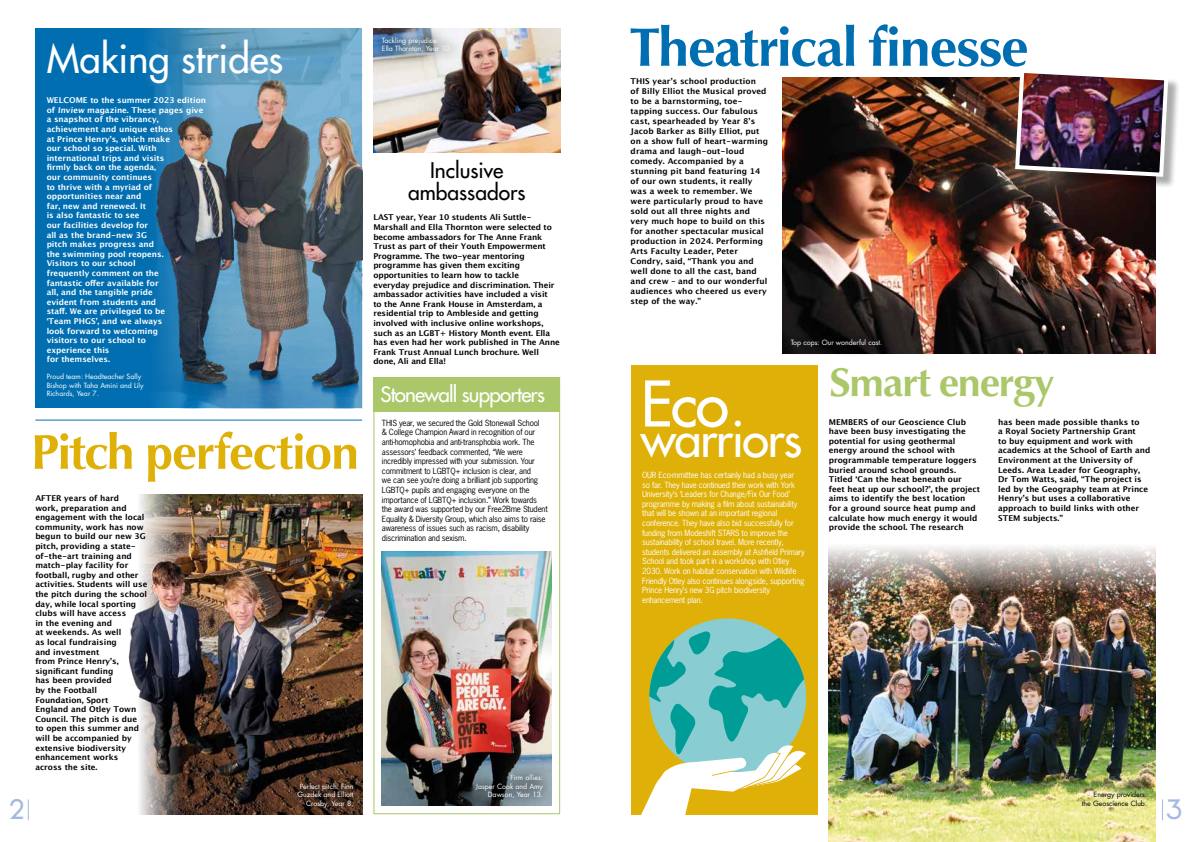
<style>
.page{position:relative;width:1191px;height:842px;background:#fff}
.page>*{position:absolute;margin:0;border:0;box-sizing:border-box;transform-origin:0 0}
.t1{font:500 61.1px "Futura Std";color:#fff}
.t2{font:700 55.5px "Classico URW";letter-spacing:-.02em;color:#006eb1}
.t3{font:700 50px "Classico URW";letter-spacing:-.02em;color:#dfb007}
.t4{font:500 49px "Futura Std";letter-spacing:-.03em;color:#fff}
.t5{font:700 41.1px "Classico URW";letter-spacing:-.03em;color:#aac769}
.t6{font:500 38.5px "Futura Std";color:#fff}
.t7{font:28.2px "Chalet London Nineteen Seventy";color:#a3b9e0}
.t8{font:500 21px/22px "Futura Std";color:#000;text-align:center}
.t9{font:500 20.7px "Futura Std";letter-spacing:-.04em;color:#fff}
.t10{font:700 8px/9.6px "Lucida Grande";color:#000}
.t11{font:700 8px/9.6px "Lucida Grande";color:#fff}
.t12{font:8px/9.6px "News Gothic Std";letter-spacing:-.02em;color:#fff}
.t13{font:8px/9.6px "News Gothic Std";letter-spacing:-.02em;color:#000}
.t14{font:7px/8.4px "Futura Std";color:#fff;text-align:right}
.t15{font:7px/8.4px "Futura Std";color:#000;text-align:right}
</style>
<div class="page">
<img style="left:829px;top:546px;width:326px;height:296px">
<div style="left:35px;top:28px;width:327px;height:380px;background:#006eb1"></div>
<div style="left:631px;top:366px;width:186px;height:449px;background:#dfb007"></div>
<hr style="left:35px;top:420px;width:327px;height:1px;background:#006eb1">
<svg style="left:1162px;top:799px;width:1px;height:21px"></svg>
<div style="left:373px;top:377px;width:187px;height:437px;background:#fff;border:1px solid #aac769"></div>
<div style="left:373px;top:377px;width:187px;height:34px;background:#aac769"></div>
<svg style="left:28px;top:799px;width:1px;height:21px"></svg>
<img style="left:148px;top:28px;width:214px;height:380px">
<img style="left:382px;top:551px;width:169px;height:254px">
<img style="left:373px;top:28px;width:187px;height:125px">
<img style="left:782px;top:77px;width:373px;height:277px">
<img style="left:139px;top:495px;width:223px;height:319px">
<img style="left:129px;top:559px;width:233px;height:217px">
<div style="left:286px;top:771px;width:79px;height:47px;background:#000;opacity:.75"></div>
<div style="left:1017px;top:71px;width:163px;height:118px;background:#000;opacity:.33"></div>
<img style="left:1013px;top:71px;width:157px;height:108px">
<div style="left:779px;top:328px;width:113px;height:30px;background:#000;opacity:.75"></div>
<div style="left:370px;top:25px;width:92px;height:39px;background:#000;opacity:.75"></div>
<div style="left:464px;top:763px;width:90px;height:47px;background:#000;opacity:.75"></div>
<div style="left:1076px;top:786px;width:76px;height:26px;background:#fff;opacity:.75"></div>
<svg style="left:641px;top:618px;width:166px;height:197px"></svg>
<h3 class="t6" style="left:47px;top:35px;width:238px">Making strides</h3>
<p class="t11" style="left:47px;top:95px;width:161px">WELCOME to the summer 2023 edition of Inview magazine. These pages give a snapshot of the vibrancy, achievement and unique ethos<br>at Prince Henry’s, which make<br>our school so special. With international trips and visits<br>firmly back on the agenda,<br>our community continues<br>to thrive with a myriad of opportunities near and<br>far, new and renewed. It<br>is also fantastic to see<br>our facilities develop for<br>all as the brand-new 3G<br>pitch makes progress and<br>the swimming pool reopens.<br>Visitors to our school<br>frequently comment on the<br>fantastic offer available for<br>all, and the tangible pride<br>evident from students and<br>staff. We are privileged to be<br>‘Team PHGS’, and we always<br>look forward to welcoming<br>visitors to our school to<br>experience this<br>for themselves.</p>
<p class="t14" style="left:47px;top:373px;width:98px;text-align:left">Proud team: Headteacher Sally<br>Bishop with Taha Amini and Lily<br>Richards, Year 7.</p>
<h3 class="t7" style="left:10px;top:792px;width:16px">2</h3>
<h3 class="t3" style="left:31px;top:415px;width:329px">Pitch perfection</h3>
<p class="t10" style="left:35px;top:493px;width:114px">AFTER years of hard<br>work, preparation and engagement with the local community, work has now begun to build our new 3G pitch, providing a state&shy;of-the-art training and match-play facility for football, rugby and other activities. Students will use the pitch during the school day, while local sporting clubs will have access<br>in the evening and<br>at weekends. As well<br>as local fundraising<br>and investment<br>from Prince Henry’s, significant funding<br>has been provided<br>by the Football<br>Foundation, Sport<br>England and Otley Town<br>Council. The pitch is due to open this summer and will be accompanied by extensive biodiversity enhancement works<br>across the site.</p>
<p class="t14" style="left:297px;top:782px;width:58px">Perfect pitch: Finn<br>Guzdek and Elliott<br>Crosby, Year 8.</p>
<p class="t14" style="left:382px;top:36px;width:72px;text-align:left">Tackling prejudice:<br>Ella Thornton, Year 10.</p>
<h3 class="t8" style="left:408px;top:159px;width:119px">Inclusive ambassadors</h3>
<p class="t10" style="left:373px;top:213px;width:188px">LAST year, Year 10 students Ali Suttle-Marshall and Ella Thornton were selected to become ambassadors for The Anne Frank Trust as part of their Youth Empowerment Programme. The two-year mentoring programme has given them exciting opportunities to learn how to tackle<br>everyday prejudice and discrimination. Their ambassador activities have included a visit<br>to the Anne Frank House in Amsterdam, a residential trip to Ambleside and getting involved with inclusive online workshops, such as an LGBT+ History Month event. Ella has even had her work published in The Anne Frank Trust Annual Lunch brochure. Well done, Ali and Ella!</p>
<h3 class="t9" style="left:380px;top:381px;width:166px">Stonewall supporters</h3>
<p class="t13" style="left:382px;top:418px;width:167px">THIS year, we secured the Gold Stonewall School<br>&amp; College Champion Award in recognition of our anti-homophobia and anti-transphobia work. The assessors’ feedback commented, “We were incredibly impressed with your submission. Your commitment to LGBTQ+ inclusion is clear, and<br>we can see you’re doing a brilliant job supporting LGBTQ+ pupils and engaging everyone on the importance of LGBTQ+ inclusion.” Work towards the award was supported by our Free2Bme Student Equality &amp; Diversity Group, which also aims to raise awareness of issues such as racism, disability discrimination and sexism.</p>
<p class="t14" style="left:476px;top:774px;width:69px">Firm allies:<br>Jasper Cook and Amy<br>Dawson, Year 13.</p>
<h2 class="t2" style="left:631px;top:6px;width:399px">Theatrical finesse</h2>
<p class="t10" style="left:630px;top:76px;width:139px;line-height:10px">THIS year’s school production<br>of Billy Elliot the Musical proved to be a barnstorming, toe&shy;tapping success. Our fabulous cast, spearheaded by Year 8’s<br>Jacob Barker as Billy Elliot, put on a show full of heart-warming drama and laugh-out-loud comedy. Accompanied by a stunning pit band featuring 14 of our own students, it really was a week to remember. We were particularly proud to have sold out all three nights and very much hope to build on this for another spectacular musical production in 2024. Performing<br>Arts Faculty Leader, Peter<br>Condry, said, “Thank you and well done to all the cast, band and crew – and to our wonderful audiences who cheered us every step of the way.”</p>
<p class="t14" style="left:790px;top:339px;width:93px">Top cops: Our wonderful cast.</p>
<h1 class="t1" style="left:640px;top:366px;width:90px">Eco</h1>
<h3 class="t4" style="left:640px;top:408px;width:163px">warriors</h3>
<p class="t12" style="left:642px;top:470px;width:164px">OUR Eco-mmittee has certainly had a busy year<br>so far. They have continued their work with York University’s ‘Leaders for Change/Fix Our Food’ programme by making a film about sustainability that will be shown at an important regional conference. They have also bid successfully for funding from Modeshift STARS to improve the sustainability of school travel. More recently, students delivered an assembly at Ashfield Primary School and took part in a workshop with Otley 2030. Work on habitat conservation with Wildlife Friendly Otley also continues alongside, supporting Prince Henry’s new 3G pitch biodiversity enhancement plan.</p>
<h3 class="t5" style="left:829px;top:352px;width:226px">Smart energy</h3>
<p class="t10" style="left:829px;top:417px;width:153px">MEMBERS of our Geoscience Club have been busy investigating the potential for using geothermal energy around the school with programmable temperature loggers buried around school grounds.<br>Titled ‘Can the heat beneath our<br>feet heat up our school?’, the project aims to identify the best location<br>for a ground source heat pump and calculate how much energy it would provide the school. The research</p>
<p class="t10" style="left:998px;top:417px;width:154px">has been made possible thanks to<br>a Royal Society Partnership Grant<br>to buy equipment and work with academics at the School of Earth and<br>Environment at the University of<br>Leeds. Area Leader for Geography,<br>Dr Tom Watts, said, “The project is led by the Geography team at Prince<br>Henry’s but uses a collaborative approach to build links with other<br>STEM subjects.”</p>
<p class="t15" style="left:1081px;top:790px;width:67px">Energy providers:<br>the Geoscience Club.</p>
<h3 class="t7" style="left:1166px;top:792px;width:17px">3</h3>
</div>
